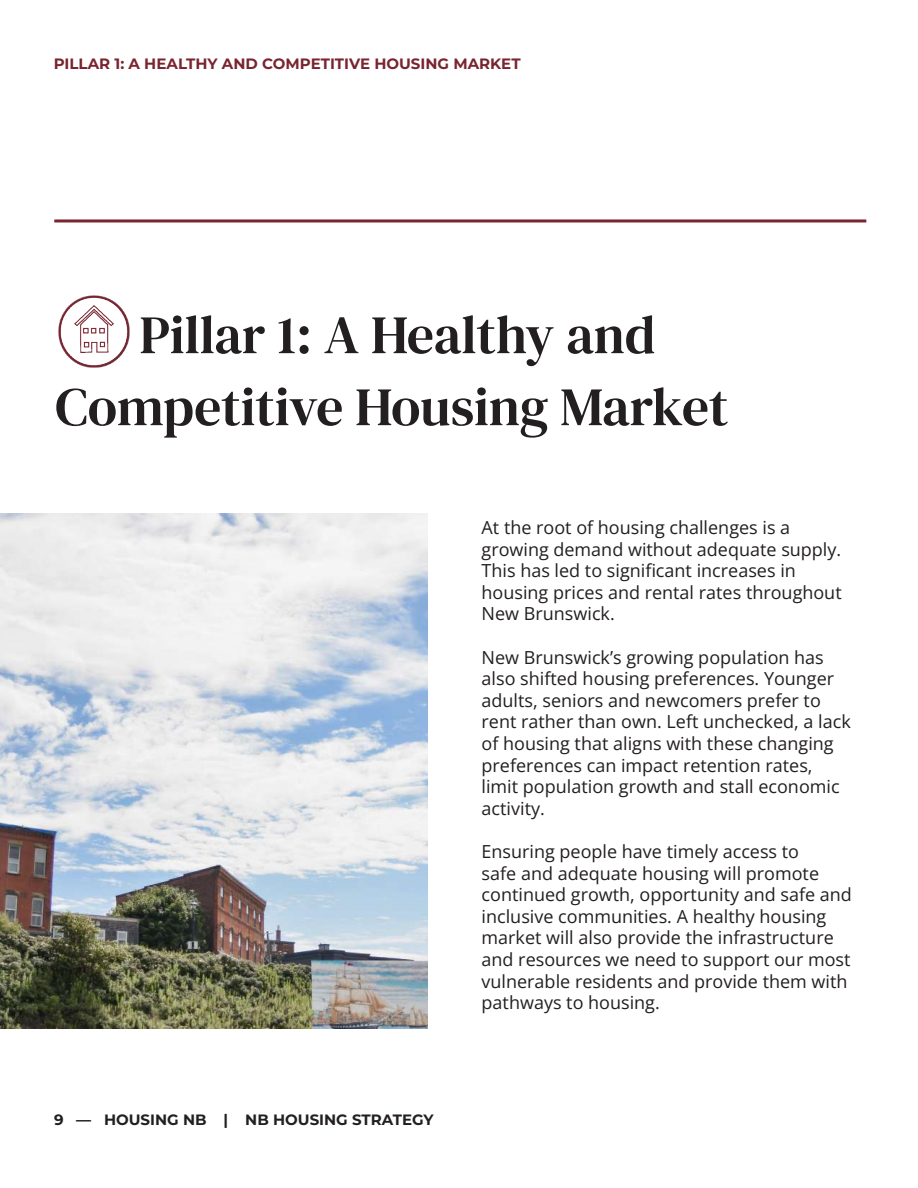
<style>
.page{position:relative;width:918px;height:1188px;background:#fff}
.page>*{position:absolute;margin:0;border:0;box-sizing:border-box;transform-origin:0 0}
.t1{font:54px/72px "DM Serif Text";color:#231f20;text-align:center}
.t2{font:18px/21.6px "Open Sans";color:#231f20}
.t3{font:700 15px "Montserrat";color:#79242f}
.t4{font:700 15px "Montserrat";color:#231f20}
</style>
<div class="page">
<hr style="left:54px;top:219px;width:812px;height:3px;background:#79242f">
<img style="left:58px;top:295px;width:72px;height:73px">
<img style="left:0;top:513px;width:428px;height:515px">
<p class="t3" style="left:54px;top:52px;width:468px">PILLAR 1: A HEALTHY AND COMPETITIVE HOUSING MARKET</p>
<h1 class="t1" style="left:55px;top:299px;width:675px">Pillar 1: A Healthy and<br>Competitive Housing Market</h1>
<p class="t4" style="left:54px;top:1109px;width:381px">9 — HOUSING NB | NB HOUSING STRATEGY</p>
<p class="t2" style="left:482px;top:516px;width:362px">At the root of housing challenges is a growing demand without adequate supply.<br>This has led to significant increases in housing prices and rental rates throughout New Brunswick.</p>
<p class="t2" style="left:482px;top:646px;width:371px">New Brunswick’s growing population has also shifted housing preferences. Younger adults, seniors and newcomers prefer to rent rather than own. Left unchecked, a lack of housing that aligns with these changing preferences can impact retention rates, limit population growth and stall economic activity.</p>
<p class="t2" style="left:482px;top:840px;width:372px">Ensuring people have timely access to<br>safe and adequate housing will promote continued growth, opportunity and safe and inclusive communities. A healthy housing market will also provide the infrastructure and resources we need to support our most vulnerable residents and provide them with pathways to housing.</p>
</div>
